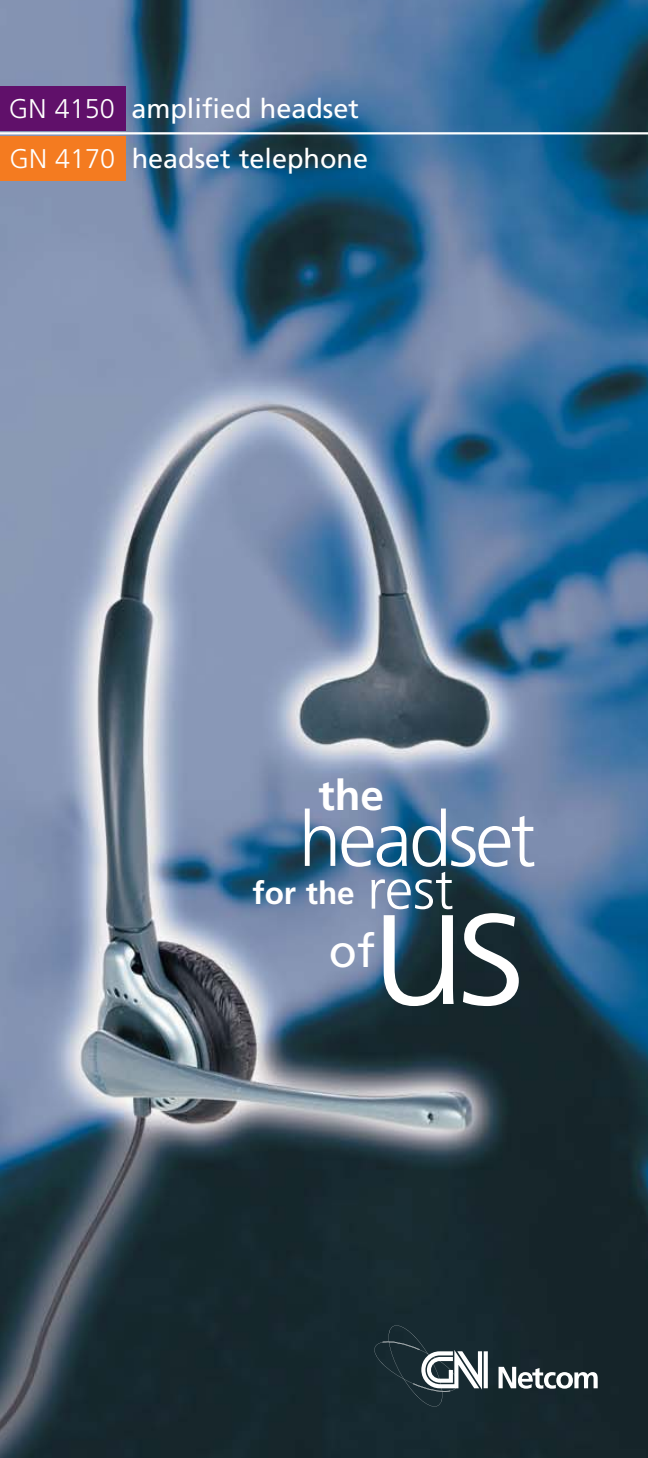
<style>
.page{position:relative;width:648px;height:1458px;background:#fff}
.page>*{position:absolute;margin:0;border:0;box-sizing:border-box;transform-origin:0 0}
.t1{font:300 174.15px "Frutiger";color:#fff}
.t2{font:300 76.5px "Frutiger";letter-spacing:-.04em;color:#fff}
.t3{font:45.9px "Frutiger";color:#fff}
.t4{font:700 42.3px "Frutiger";color:#fff}
.t5{font:700 31.5px "Frutiger";color:#fff}
.t6{font:27px/49.9px "Frutiger";color:#fff}
.s1{font-weight:300}
.s2{font-weight:300;font-size:56.25px}
</style>
<div class="page">
<img style="left:0;top:0;width:648px;height:1458px">
<svg style="left:499px;top:1367px;width:99px;height:22px"></svg>
<svg style="left:484px;top:1351px;width:4px;height:37px"></svg>
<svg style="left:374px;top:1325px;width:108px;height:82px"></svg>
<div style="left:0;top:86px;width:125px;height:45px;background:#60106a"></div>
<div style="left:0;top:136px;width:125px;height:45px;background:#f47b20"></div>
<hr style="left:0;top:132px;width:648px;height:2px;background:#fff">
<p class="t6" style="left:9px;top:86px;width:361px"><span class="s1">GN 4150</span> amplified headset<br><span class="s1">GN 4170</span> headset telephone</p>
<h3 class="t4" style="left:318px;top:778px;width:67px">the</h3>
<h2 class="t2" style="left:299px;top:809px;width:239px">headset</h2>
<p class="t5" style="left:252px;top:881px;width:203px">for the <span class="s2">rest</span></p>
<h1 class="t1" style="left:370px;top:873px;width:156px">us</h1>
<h3 class="t3" style="left:329px;top:933px;width:47px">of</h3>
</div>
